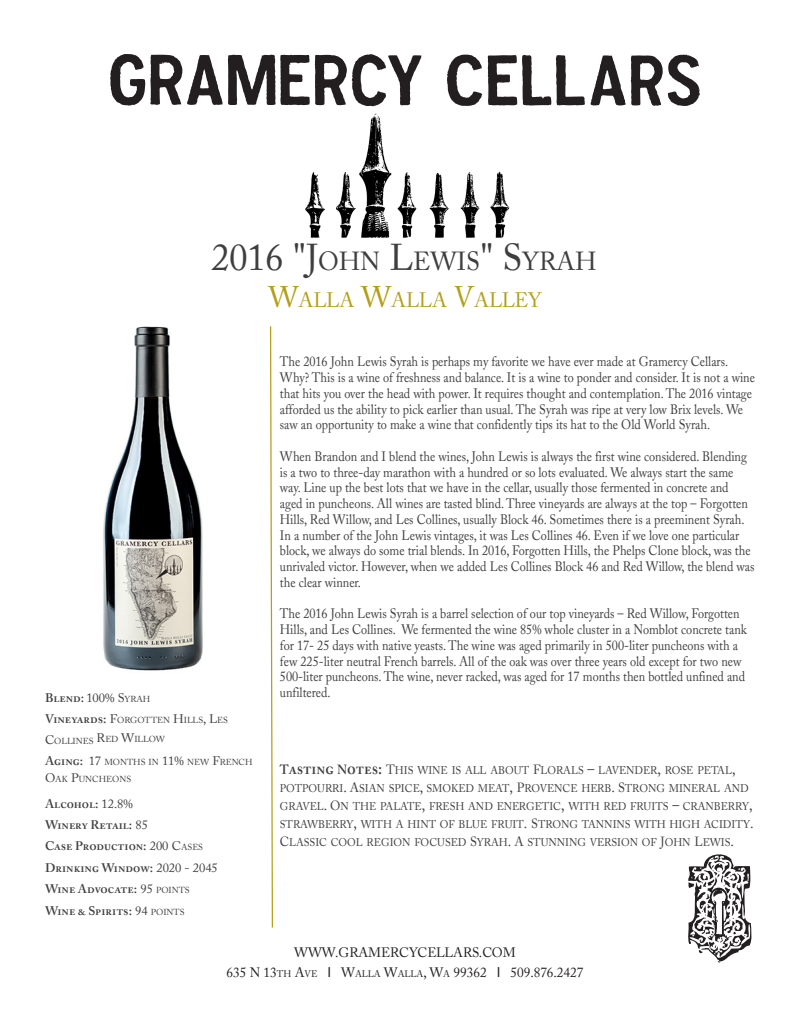
<style>
.page{position:relative;width:810px;height:1035px;background:#fff}
.page>*{position:absolute;margin:0;border:0;box-sizing:border-box;transform-origin:0 0}
.t1{font:26.25px "Adobe Caslon";color:#3e3e3f;scale:.96 1}
.t2{font:21px "Adobe Caslon";color:#b49f1a;scale:.96 1}
.t3{font:13.75px/15.8px "Adobe Caslon";color:#3e3e3f;scale:.89 1}
.t4{font:13.75px "Adobe Caslon";color:#231f20;scale:.96 1}
.t5{font:13.75px "Adobe Caslon";letter-spacing:-.005em;color:#231f20;scale:.96 1}
.t6{font:12.5px "Adobe Caslon Semibold SC";color:#3e3e3f}
.t7{font:11.25px/18px "Adobe Caslon";color:#3e3e3f;scale:.93 1}
.t8{font:8.75px/16.2px "Adobe Caslon";color:#3e3e3f}
.s1{font-size:37.5px}
.s2{font-size:30px}
.s3{font-family:"Adobe Caslon"}
.s4{font-family:"Adobe Caslon";font-size:8.75px}
.s5{font-family:"Adobe Caslon Semibold SC";font-size:12.5px}
.s6{font-size:12.5px}
.s7{font-family:"Adobe Caslon Semibold SC";font-size:13.38px}
.s8{font-family:"Adobe Caslon Semibold SC";font-size:16px}
.s9{font-size:13.38px}
.s10{font-size:14.75px}
.s11{font-size:9.62px}
.s12{font-family:"Arial"}
</style>
<div class="page">
<img style="left:305px;top:106px;width:205px;height:132px">
<svg style="left:270px;top:326px;width:3px;height:602px"></svg>
<svg style="left:688px;top:854px;width:63px;height:109px"></svg>
<img style="left:103px;top:326px;width:100px;height:345px">
<svg style="left:447px;top:54px;width:35px;height:52px"></svg>
<svg style="left:110px;top:54px;width:311px;height:52px"></svg>
<svg style="left:488px;top:54px;width:212px;height:52px"></svg>
<p class="t1" style="left:212px;top:246px;width:402px"><span class="s1">2016 "J</span>OHN <span class="s1">L</span>EWIS<span class="s1">" S</span>YRAH</p>
<p class="t2" style="left:268px;top:287px;width:286px"><span class="s2">W</span>ALLA <span class="s2">W</span>ALLA <span class="s2">V</span>ALLEY</p>
<p class="t6" style="left:45px;top:690px;width:107px">Blend: <span class="s3">100% S</span><span class="s4">YRAH</span></p>
<p class="t8" style="left:45px;top:712px;width:184px"><span class="s5">Vineyards:</span> <span class="s6">F</span>ORGOTTEN <span class="s6">H</span>ILLS<span class="s6">, L</span>ES</p>
<p class="t8" style="left:45px;top:732px;width:122px"><span class="s6">C</span>OLLINES <span class="s6">R</span>ED <span class="s6">W</span>ILLOW</p>
<p class="t8" style="left:45px;top:754px;width:209px"><span class="s5">Aging:</span> <span class="s6">17</span> MONTHS IN <span class="s6">11%</span> NEW <span class="s6">F</span>RENCH<br><span class="s6">O</span>AK <span class="s6">P</span>UNCHEONS</p>
<p class="t6" style="left:45px;top:796px;width:89px">Alcohol: <span class="s3">12.8%</span></p>
<p class="t6" style="left:45px;top:817px;width:104px">Winery Retail: <span class="s3">85</span></p>
<p class="t6" style="left:45px;top:839px;width:160px">Case Production: <span class="s3">200 C</span><span class="s4">ASES</span></p>
<p class="t6" style="left:45px;top:860px;width:174px">Drinking Window: <span class="s3">2020 - 2045</span></p>
<p class="t6" style="left:45px;top:881px;width:146px">Wine Advocate: <span class="s3">95</span> <span class="s4">POINTS</span></p>
<p class="t6" style="left:45px;top:904px;width:141px">Wine &amp; Spirits: <span class="s3">94</span> <span class="s4">POINTS</span></p>
<p class="t3" style="left:280px;top:354px;width:535px">The 2016 John Lewis Syrah is perhaps my favorite we have ever made at Gramercy Cellars.<br>Why? This is a wine of freshness and balance. It is a wine to ponder and consider. It is not a wine that hits you over the head with power. It requires thought and contemplation. The 2016 vintage afforded us the ability to pick earlier than usual. The Syrah was ripe at very low Brix levels. We saw an opportunity to make a wine that confidently tips its hat to the Old World Syrah.</p>
<p class="t3" style="left:280px;top:448px;width:535px">When Brandon and I blend the wines, John Lewis is always the first wine considered. Blending is a two to three-day marathon with a hundred or so lots evaluated. We always start the same way. Line up the best lots that we have in the cellar, usually those fermented in concrete and aged in puncheons. All wines are tasted blind. Three vineyards are always at the top – Forgotten Hills, Red Willow, and Les Collines, usually Block 46. Sometimes there is a preeminent Syrah.<br>In a number of the John Lewis vintages, it was Les Collines 46. Even if we love one particular block, we always do some trial blends. In 2016, Forgotten Hills, the Phelps Clone block, was the unrivaled victor. However, when we added Les Collines Block 46 and Red Willow, the blend was the clear winner.</p>
<p class="t3" style="left:280px;top:606px;width:526px">The 2016 John Lewis Syrah is a barrel selection of our top vineyards – Red Willow, Forgotten Hills, and Les Collines. We fermented the wine 85% whole cluster in a Nomblot concrete tank for 17- 25 days with native yeasts. The wine was aged primarily in 500-liter puncheons with a few 225-liter neutral French barrels. All of the oak was over three years old except for two new 500-liter puncheons. The wine, never racked, was aged for 17 months then bottled unfined and unfiltered.</p>
<p class="t7" style="left:280px;top:761px;width:511px"><span class="s7">T</span><span class="s8">asting</span> <span class="s7">N</span><span class="s8">otes:</span> <span class="s9">T</span>HIS WINE IS ALL ABOUT <span class="s9">F</span>LORALS <span class="s10">–</span> LAVENDER<span class="s10">,</span> ROSE PETAL<span class="s10">, </span>POTPOURRI<span class="s10">.</span> <span class="s9">A</span>SIAN SPICE<span class="s10">,</span> SMOKED MEAT<span class="s10">,</span> <span class="s9">P</span>ROVENCE HERB<span class="s10">.</span> <span class="s9">S</span>TRONG MINERAL AND GRAVEL<span class="s10">.</span> <span class="s9">O</span>N THE PALATE<span class="s10">,</span> FRESH AND ENERGETIC<span class="s10">,</span> WITH RED FRUITS <span class="s10">–</span> CRANBERRY<span class="s10">, </span>STRAWBERRY<span class="s10">,</span> WITH A HINT OF BLUE FRUIT<span class="s10">.</span> <span class="s9">S</span>TRONG TANNINS WITH HIGH ACIDITY<span class="s10">.<br></span><span class="s9">C</span>LASSIC COOL REGION FOCUSED <span class="s9">S</span>YRAH<span class="s10">.</span> <span class="s9">A</span> STUNNING VERSION OF <span class="s9">J</span>OHN <span class="s9">L</span>EWIS<span class="s10">.</span></p>
<p class="t5" style="left:294px;top:944px;width:232px">WWW.GRAMERCYCELLARS.COM</p>
<p class="t4" style="left:227px;top:964px;width:373px">635 N 13<span class="s11">TH</span> A<span class="s11">VE</span> <span class="s12">I</span> W<span class="s11">ALLA</span> W<span class="s11">ALLA</span>, W<span class="s11">A</span> 99362 <span class="s12">I</span> 509.876.2427</p>
</div>
